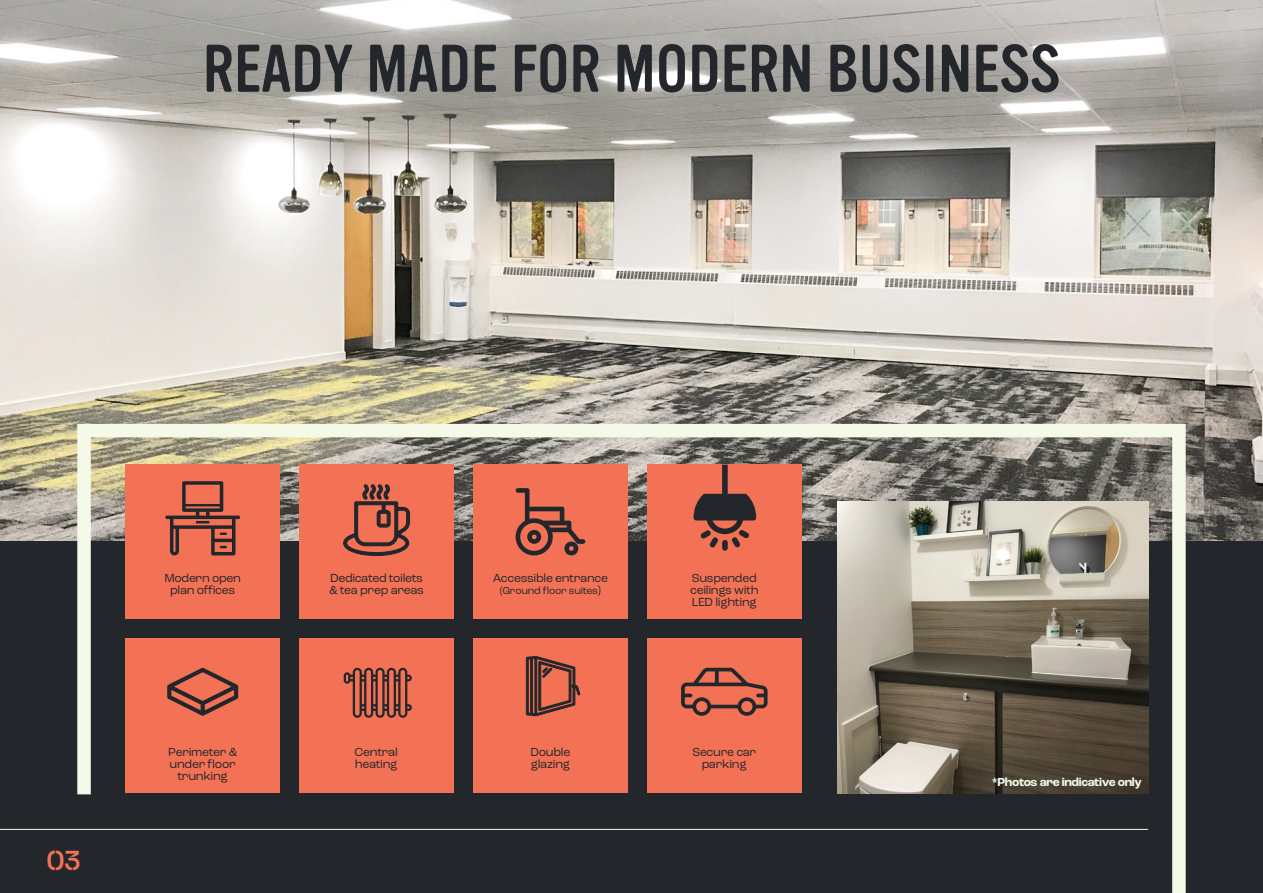
<style>
.page{position:relative;width:1263px;height:893px;background:#23272b}
.page>*{position:absolute;margin:0;border:0;box-sizing:border-box;transform-origin:0 0}
.t1{font:66px "Vinyl OT";color:#23272b}
.t2{font:500 30px "Paralucent Stencil";color:#f37256}
.t3{font:12.3px/12px "Roc Grotesk";letter-spacing:-.025em;color:#23272b}
.t4{font:700 12.3px "Roc Grotesk";letter-spacing:-.025em;color:#f4f9e8}
.t5{font:10.5px "Roc Grotesk";letter-spacing:-.025em;color:#23272b}
.s1{font-size:12.3px}
</style>
<div class="page">
<img style="left:0;top:0;width:1263px;height:540px">
<svg style="left:71px;top:417px;width:1121px;height:476px"></svg>
<svg style="left:167px;top:668px;width:71px;height:48px"></svg>
<svg style="left:681px;top:668px;width:86px;height:48px"></svg>
<svg style="left:515px;top:488px;width:70px;height:68px"></svg>
<svg style="left:343px;top:482px;width:68px;height:75px"></svg>
<svg style="left:165px;top:481px;width:75px;height:74px"></svg>
<svg style="left:344px;top:668px;width:68px;height:50px"></svg>
<svg style="left:694px;top:465px;width:62px;height:86px"></svg>
<svg style="left:526px;top:655px;width:55px;height:62px"></svg>
<hr style="left:0;top:829px;width:1148px;height:1px;background:#f4f9e8">
<h1 class="t1" style="left:203px;top:33px;width:859px">READY MADE FOR MODERN BUSINESS</h1>
<h2 class="t2" style="left:46px;top:840px;width:36px">03</h2>
<p class="t3" style="left:164px;top:572px;width:78px;text-align:center">Modern open plan offices</p>
<p class="t3" style="left:168px;top:746px;width:71px;text-align:center">Perimeter &amp; under floor trunking</p>
<p class="t3" style="left:329px;top:572px;width:96px">Dedicated toilets &amp; tea prep areas</p>
<p class="t3" style="left:355px;top:746px;width:45px">Central heating</p>
<p class="t3" style="left:493px;top:572px;width:117px">Accessible entrance</p>
<p class="t5" style="left:500px;top:584px;width:102px">(Ground floor suites<span class="s1">)</span></p>
<p class="t3" style="left:531px;top:746px;width:41px">Double glazing</p>
<p class="t3" style="left:690px;top:572px;width:70px">Suspended ceilings with<br>LED lighting</p>
<p class="t3" style="left:692px;top:746px;width:65px;text-align:center">Secure car parking</p>
<p class="t4" style="left:992px;top:774px;width:151px">*Photos are indicative only</p>
</div>
